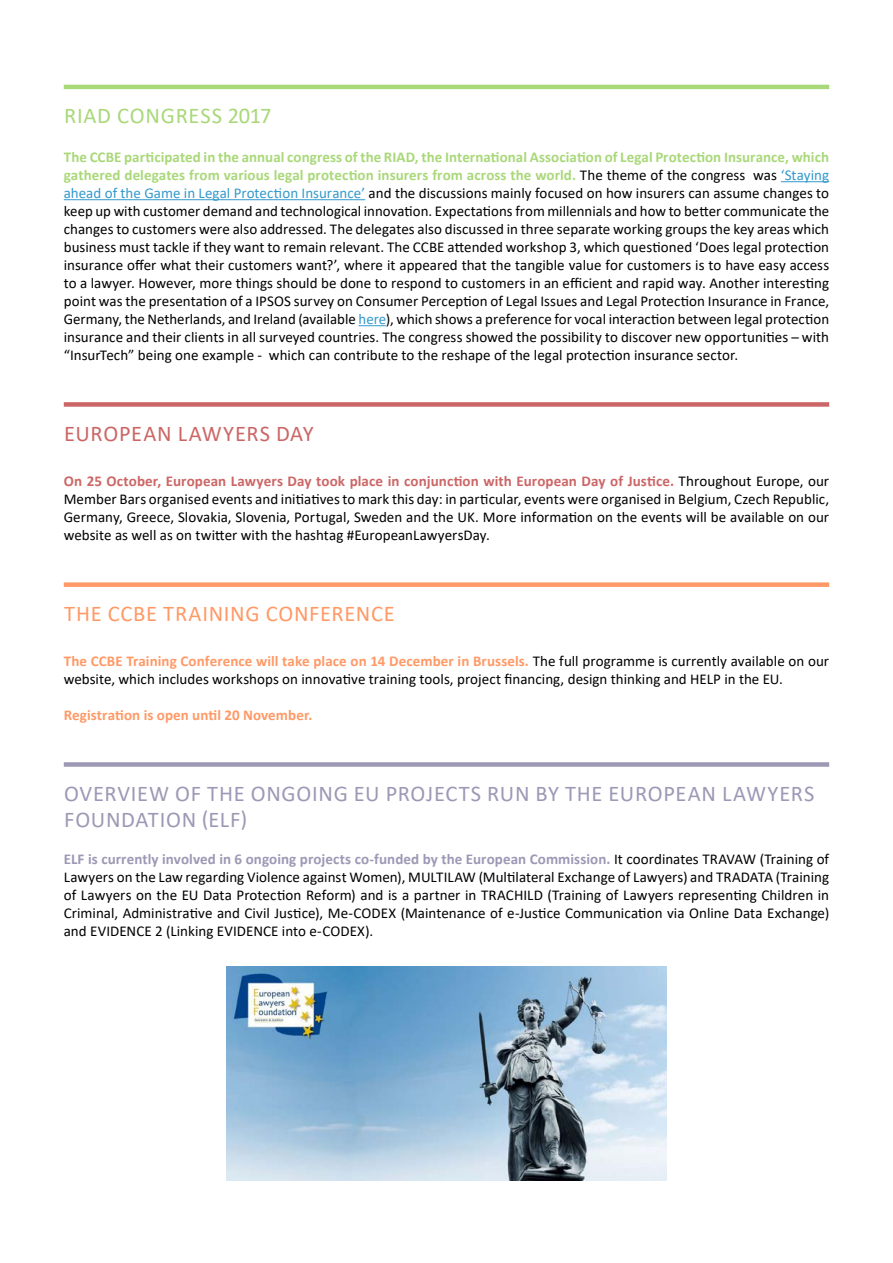
<style>
.page{position:relative;width:893px;height:1263px;background:#fff}
.page>*{position:absolute;margin:0;border:0;box-sizing:border-box;transform-origin:0 0}
.t1{font:22.5px/25.8px "Calibri";letter-spacing:.03em;color:#9d98b5}
.t2{font:22.5px "Calibri";letter-spacing:.03em;color:#f96}
.t3{font:22.5px "Calibri";letter-spacing:.03em;color:#c66}
.t4{font:22.5px "Calibri";letter-spacing:.03em;color:#a9d879}
.t5{font:15px/18px "Calibri";color:#000;text-align:justify}
.t6{font:700 15px "Calibri";letter-spacing:.005em;color:#f96}
.s1{font-weight:700;color:#a9d879}
.s2{color:#39c}
.s3{font-weight:700;color:#c66}
.s4{font-weight:700;color:#f96}
.s5{font-weight:700;color:#9d98b5}
</style>
<div class="page">
<img style="left:226px;top:966px;width:441px;height:215px">
<hr style="left:781px;top:181px;width:48px;height:1px;background:#39c">
<hr style="left:64px;top:199px;width:301px;height:1px;background:#39c">
<svg style="left:358px;top:325px;width:28px;height:1px"></svg>
<div style="left:64px;top:582px;width:765px;height:5px;background:#f96"></div>
<div style="left:64px;top:762px;width:765px;height:5px;background:#9d98b5"></div>
<div style="left:64px;top:402px;width:765px;height:5px;background:#c66"></div>
<hr style="left:64px;top:85px;width:765px;height:4px;background:#a9d879">
<h1 class="t4" style="left:64px;top:100px;width:209px">RIAD CONGRESS 2017</h1>
<p class="t5" style="left:64px;top:148px;width:767px"><span class="s1">The CCBE participated in the annual congress of the RIAD, the International Association of Legal Protection Insurance, which gathered delegates from various legal protection insurers from across the world.</span> The theme of the congress was <span class="s2">‘Staying ahead of the Game in Legal Protection Insurance’</span> and the discussions mainly focused on how insurers can assume changes to keep up with customer demand and technological innovation. Expectations from millennials and how to better communicate the changes to customers were also addressed. The delegates also discussed in three separate working groups the key areas which business must tackle if they want to remain relevant. The CCBE attended workshop 3, which questioned ‘Does legal protection insurance offer what their customers want?’, where it appeared that the tangible value for customers is to have easy access to a lawyer. However, more things should be done to respond to customers in an efficient and rapid way. Another interesting point was the presentation of a IPSOS survey on Consumer Perception of Legal Issues and Legal Protection Insurance in France, Germany, the Netherlands, and Ireland (available <span class="s2">here</span>), which shows a preference for vocal interaction between legal protection insurance and their clients in all surveyed countries. The congress showed the possibility to discover new opportunities – with “InsurTech” being one example - which can contribute to the reshape of the legal protection insurance sector.</p>
<h1 class="t3" style="left:64px;top:418px;width:251px">EUROPEAN LAWYERS DAY</h1>
<p class="t5" style="left:64px;top:472px;width:767px"><span class="s3">On 25 October, European Lawyers Day took place in conjunction with European Day of Justice.</span> Throughout Europe, our Member Bars organised events and initiatives to mark this day: in particular, events were organised in Belgium, Czech Republic, Germany, Greece, Slovakia, Slovenia, Portugal, Sweden and the UK. More information on the events will be available on our website as well as on twitter with the hashtag #EuropeanLawyersDay.</p>
<h1 class="t2" style="left:64px;top:598px;width:332px">THE CCBE TRAINING CONFERENCE</h1>
<p class="t5" style="left:64px;top:652px;width:767px"><span class="s4">The CCBE Training Conference will take place on 14 December in Brussels.</span> The full programme is currently available on our website, which includes workshops on innovative training tools, project financing, design thinking and HELP in the EU.</p>
<p class="t6" style="left:64px;top:704px;width:250px">Registration is open until 20 November.</p>
<h1 class="t1" style="left:64px;top:780px;width:752px">OVERVIEW OF THE ONGOING EU PROJECTS RUN BY THE EUROPEAN LAWYERS<br>FOUNDATION (ELF)</h1>
<p class="t5" style="left:64px;top:850px;width:767px"><span class="s5">ELF is currently involved in 6 ongoing projects co-funded by the European Commission.</span> It coordinates TRAVAW (Training of Lawyers on the Law regarding Violence against Women), MULTILAW (Multilateral Exchange of Lawyers) and TRADATA (Training of Lawyers on the EU Data Protection Reform) and is a partner in TRACHILD (Training of Lawyers representing Children in Criminal, Administrative and Civil Justice), Me-CODEX (Maintenance of e-Justice Communication via Online Data Exchange) and EVIDENCE 2 (Linking EVIDENCE into e-CODEX).</p>
</div>
